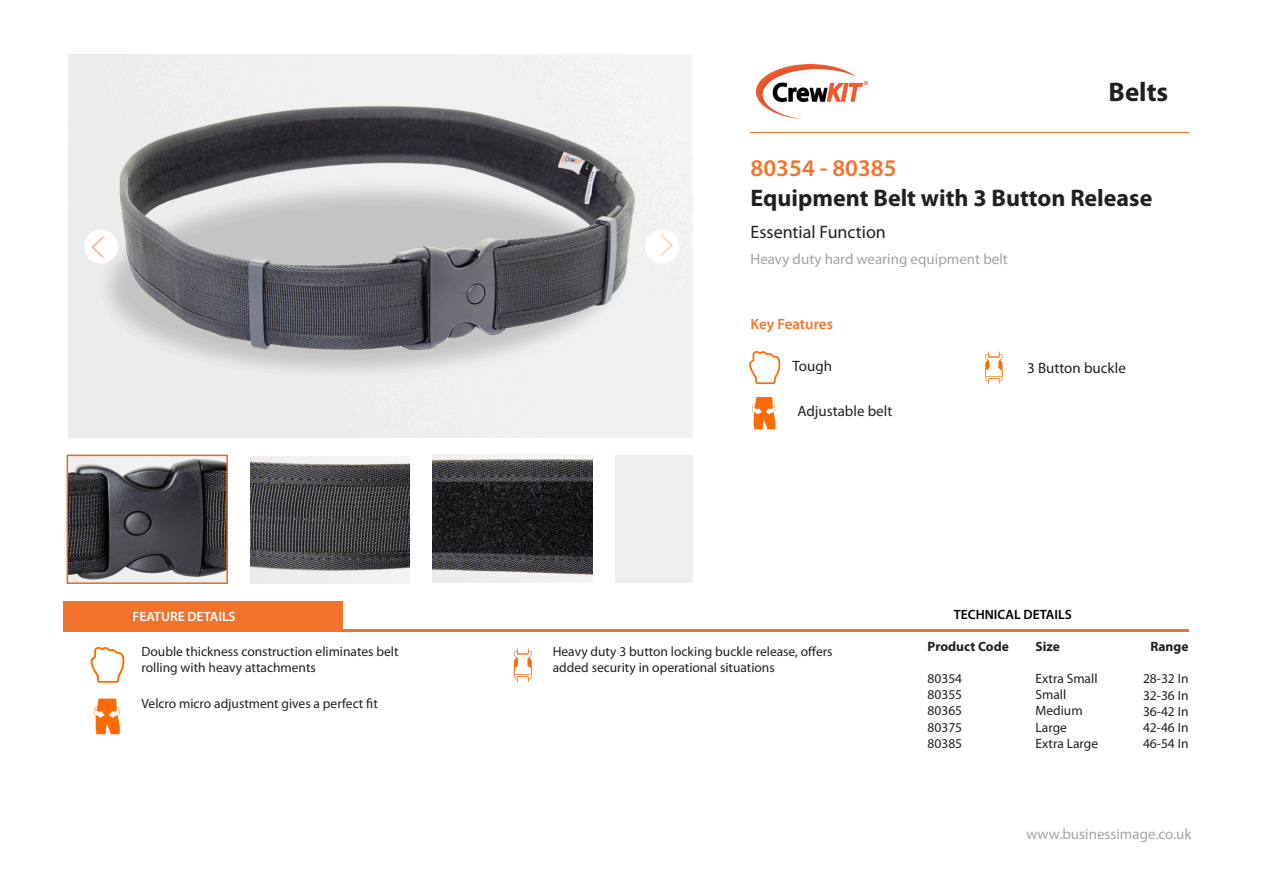
<style>
.page{position:relative;width:1263px;height:893px;background:#fff}
.page>*{position:absolute;margin:0;border:0;box-sizing:border-box;transform-origin:0 0}
.t1{font:30px "Letter Gothic Std";color:#f3732c}
.t2{font:30px "Letter Gothic Std";color:#f9b183}
.t3{font:700 27px "Myriad Pro";color:#231f20}
.t4{font:700 24px "Myriad Pro";color:#231f20}
.t5{font:600 24px "Myriad Pro";color:#f3732c}
.t6{font:18px "Myriad Pro";color:#231f20}
.t7{font:15px "Myriad Pro";color:#a1a2a1}
.t8{font:15px "Myriad Pro";color:#231f20}
.t9{font:15px "Myriad Pro";color:#a3a5a5}
.t10{font:600 15px "Myriad Pro";letter-spacing:-.005em;color:#f3732c}
.t11{font:13.5px/16.2px "Myriad Pro";color:#231f20}
.t12{font:700 13.5px "Myriad Pro";color:#231f20}
.t13{font:600 13.5px "Myriad Pro";color:#000002}
.t14{font:600 13.5px "Myriad Pro";color:#fff}
</style>
<div class="page">
<img style="left:68px;top:54px;width:624px;height:383px">
<div style="left:615px;top:455px;width:77px;height:128px;background:#eef0ef"></div>
<img style="left:433px;top:455px;width:159px;height:127px">
<img style="left:250px;top:456px;width:160px;height:128px">
<img style="left:70px;top:458px;width:155px;height:123px">
<div style="left:67px;top:455px;width:161px;height:129px;border:2px solid #e26b24"></div>
<img style="left:756px;top:65px;width:112px;height:53px">
<svg style="left:94px;top:699px;width:26px;height:35px"></svg>
<svg style="left:91px;top:647px;width:33px;height:36px"></svg>
<svg style="left:514px;top:648px;width:18px;height:34px"></svg>
<svg style="left:749px;top:351px;width:31px;height:33px"></svg>
<svg style="left:752px;top:397px;width:23px;height:32px"></svg>
<svg style="left:985px;top:352px;width:17px;height:32px"></svg>
<hr style="left:63px;top:629px;width:1125px;height:3px;background:#f3732c">
<hr style="left:750px;top:132px;width:438px;height:1px;background:#f3732c">
<div style="left:63px;top:601px;width:279px;height:29px;background:#f3732c"></div>
<div style="left:84px;top:229px;width:34px;height:35px;background:#fff;border-radius:50%"></div>
<div style="left:645px;top:229px;width:34px;height:35px;background:#fff;border-radius:50%"></div>
<p class="t5" style="left:750px;top:153px;width:148px">80354 - 80385</p>
<p class="t3" style="left:1108px;top:75px;width:61px">Belts</p>
<h1 class="t1" style="left:88px;top:230px;width:19px">&lt;</h1>
<h1 class="t2" style="left:657px;top:229px;width:19px">&gt;</h1>
<p class="t4" style="left:750px;top:182px;width:403px">Equipment Belt with 3 Button Release</p>
<p class="t6" style="left:750px;top:221px;width:137px">Essential Function</p>
<p class="t7" style="left:750px;top:250px;width:259px">Heavy duty hard wearing equipment belt</p>
<p class="t10" style="left:750px;top:315px;width:84px">Key Features</p>
<p class="t8" style="left:792px;top:357px;width:41px">Tough</p>
<p class="t8" style="left:797px;top:402px;width:96px">Adjustable belt</p>
<p class="t8" style="left:1027px;top:358px;width:100px">3 Button buckle</p>
<p class="t14" style="left:133px;top:608px;width:105px">FEATURE DETAILS</p>
<p class="t11" style="left:141px;top:643px;width:259px">Double thickness construction eliminates belt rolling with heavy attachments</p>
<p class="t11" style="left:141px;top:696px;width:238px">Velcro micro adjustment gives a perfect fit</p>
<p class="t11" style="left:553px;top:643px;width:281px">Heavy duty 3 button locking buckle release, offers added security in operational situations</p>
<p class="t13" style="left:954px;top:606px;width:120px">TECHNICAL DETAILS</p>
<p class="t12" style="left:1035px;top:637px;width:26px">Size</p>
<p class="t11" style="left:1035px;top:670px;width:64px">Extra Small</p>
<p class="t11" style="left:1035px;top:686px;width:32px">Small</p>
<p class="t11" style="left:1035px;top:703px;width:49px">Medium</p>
<p class="t11" style="left:1035px;top:719px;width:33px">Large</p>
<p class="t11" style="left:1035px;top:735px;width:64px">Extra Large</p>
<p class="t12" style="left:927px;top:637px;width:83px">Product Code</p>
<p class="t11" style="left:927px;top:670px;width:36px">80354</p>
<p class="t11" style="left:927px;top:686px;width:36px">80355</p>
<p class="t11" style="left:927px;top:703px;width:36px">80365</p>
<p class="t11" style="left:927px;top:719px;width:36px">80375</p>
<p class="t11" style="left:927px;top:735px;width:36px">80385</p>
<p class="t12" style="left:1150px;top:638px;width:40px">Range</p>
<p class="t11" style="left:1143px;top:671px;width:47px">28-32 In</p>
<p class="t11" style="left:1143px;top:687px;width:47px">32-36 In</p>
<p class="t11" style="left:1143px;top:703px;width:47px">36-42 In</p>
<p class="t11" style="left:1143px;top:719px;width:47px">42-46 In</p>
<p class="t11" style="left:1143px;top:735px;width:47px">46-54 In</p>
<p class="t9" style="left:1026px;top:824px;width:166px">www.businessimage.co.uk</p>
</div>
